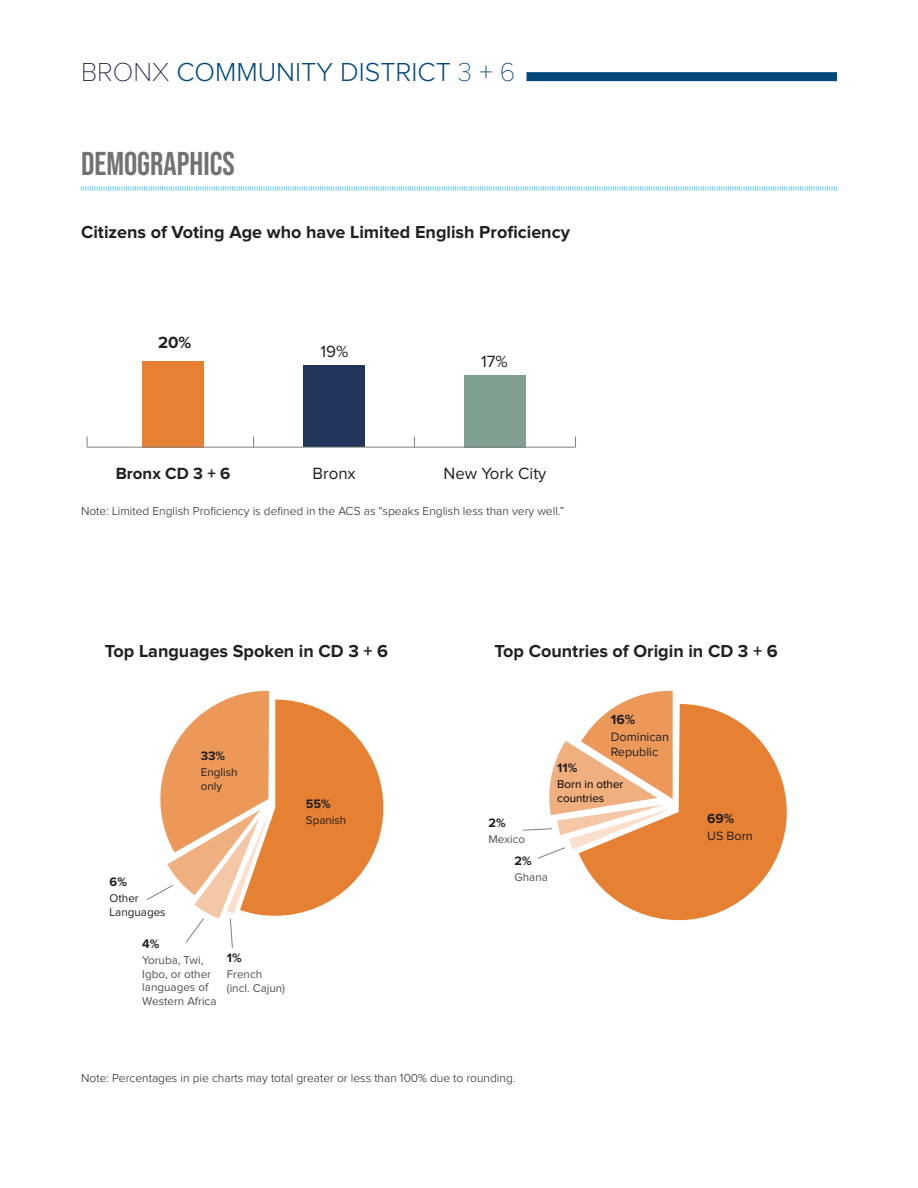
<style>
.page{position:relative;width:918px;height:1188px;background:#fff}
.page>*{position:absolute;margin:0;border:0;box-sizing:border-box;transform-origin:0 0}
.subhead_1{font:33px "Bebas Neue";color:#727272}
.t1{font:300 27px "Proxima Nova";color:#01497b}
.subhead_2{font:700 18px "Proxima Nova";color:#231f20}
.t2{font:16.8px "Proxima Nova";color:#231f20}
.t3{font:700 16.8px "Proxima Nova";color:#231f20}
.t4{font:700 13.65px "Proxima Nova";color:#231f20}
.t5{font:700 12.75px "Proxima Nova";color:#231f20}
.t6{font:12.6px/15px "Proxima Nova";color:#231f20}
.footnotes___Back{font:300 12px "Proxima Nova";color:#231f20}
.t7{font:11.7px/14px "Proxima Nova";color:#515051}
.t8{font:11.7px/14px "Proxima Nova";color:#231f20}
.t9{font:11.7px/14px "Proxima Nova";color:#000}
.s1{font-family:"Proxima Nova T";font-weight:100;color:#130f38}
.s2{font-family:"Proxima Nova T";font-weight:100}
</style>
<div class="page">
<div style="left:526px;top:72px;width:311px;height:9px;background:#01497b"></div>
<svg style="left:81px;top:186px;width:756px;height:5px"></svg>
<svg style="left:147px;top:691px;width:236px;height:257px"></svg>
<svg style="left:581px;top:704px;width:206px;height:217px;fill:#e68032"></svg>
<svg style="left:523px;top:691px;width:150px;height:168px"></svg>
<div style="left:142px;top:361px;width:62px;height:86px;background:#e68032"></div>
<div style="left:464px;top:375px;width:62px;height:72px;background:#7f9f90"></div>
<div style="left:303px;top:366px;width:62px;height:81px;background:#203559"></div>
<hr style="left:87px;top:447px;width:489px;height:1px;background:#808080">
<h2 class="t1" style="left:81px;top:60px;width:436px"><span class="s1">BRONX</span> COMMUNITY DISTRICT <span class="s2">3 + 6</span></h2>
<p class="subhead_1" style="left:81px;top:145px;width:155px">DEMOGRAPHICS</p>
<p class="subhead_2" style="left:81px;top:223px;width:490px">Citizens of Voting Age who have Limited English Proficiency</p>
<p class="t3" style="left:158px;top:335px;width:35px">20%</p>
<p class="t2" style="left:321px;top:344px;width:29px">19%</p>
<p class="t2" style="left:481px;top:354px;width:28px">17%</p>
<p class="t3" style="left:116px;top:466px;width:116px">Bronx CD 3 + 6</p>
<p class="t2" style="left:313px;top:466px;width:45px">Bronx</p>
<p class="t2" style="left:443px;top:466px;width:105px">New York City</p>
<p class="footnotes___Back" style="left:81px;top:505px;width:485px">Note: Limited English Proficiency is defined in the ACS as “speaks English less than very well.”</p>
<p class="subhead_2" style="left:105px;top:643px;width:285px">Top Languages Spoken in CD 3 + 6</p>
<p class="t5" style="left:201px;top:750px;width:26px">33%</p>
<p class="t5" style="left:110px;top:876px;width:19px">6%</p>
<p class="t8" style="left:110px;top:892px;width:58px">Other<br>Languages</p>
<p class="t5" style="left:142px;top:938px;width:19px">4%</p>
<p class="t8" style="left:201px;top:765px;width:38px">English only</p>
<p class="t7" style="left:142px;top:953px;width:76px">Yoruba, Twi,<br>Igbo, or other languages of<br>Western Africa</p>
<p class="t5" style="left:227px;top:952px;width:16px">1%</p>
<p class="t7" style="left:227px;top:968px;width:60px">French (incl. Cajun)</p>
<p class="t5" style="left:306px;top:798px;width:27px">55%</p>
<p class="t8" style="left:306px;top:813px;width:42px">Spanish</p>
<p class="subhead_2" style="left:495px;top:643px;width:285px">Top Countries of Origin in CD 3 + 6</p>
<p class="t4" style="left:611px;top:713px;width:26px">16%</p>
<p class="t5" style="left:557px;top:762px;width:22px">11%</p>
<p class="t6" style="left:611px;top:730px;width:60px">Dominican<br>Republic</p>
<p class="t5" style="left:488px;top:817px;width:19px">2%</p>
<p class="t7" style="left:488px;top:833px;width:38px">Mexico</p>
<p class="t5" style="left:515px;top:855px;width:19px">2%</p>
<p class="t7" style="left:515px;top:870px;width:35px">Ghana</p>
<p class="t9" style="left:557px;top:778px;width:68px">Born in other countries</p>
<p class="t4" style="left:707px;top:812px;width:29px">69%</p>
<p class="t6" style="left:707px;top:829px;width:47px">US Born</p>
<p class="footnotes___Back" style="left:81px;top:1073px;width:436px">Note: Percentages in pie charts may total greater or less than 100% due to rounding.</p>
</div>
